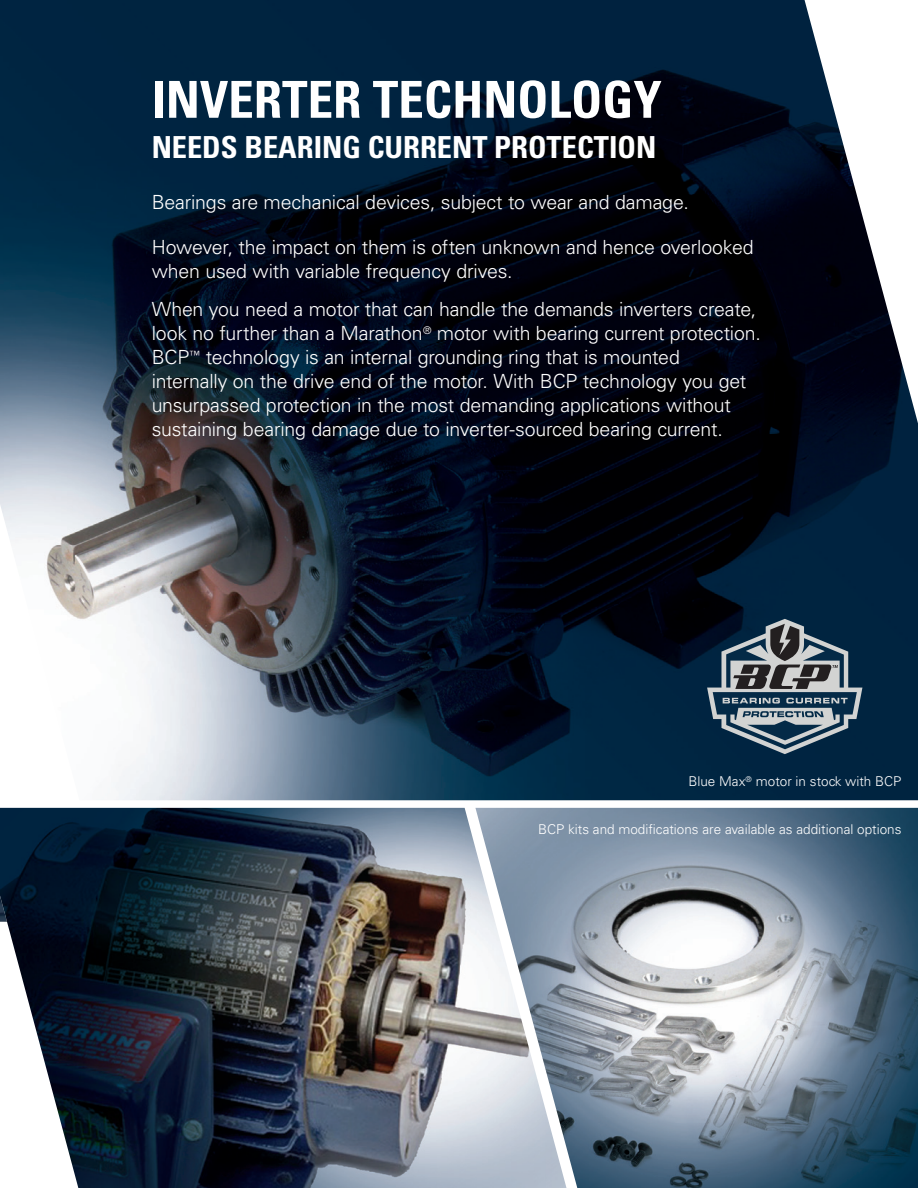
<style>
.page{position:relative;width:918px;height:1188px;background:#fff}
.page>*{position:absolute;margin:0;border:0;box-sizing:border-box;transform-origin:0 0}
.t1{font:700 condensed 51px "Univers LT Std";color:#fff}
.t2{font:700 condensed 30.3px "Univers LT Std";color:#fff}
.subhead{font:300 19.5px/24px "Univers LT Std";letter-spacing:-.01em;color:#fff}
.subhead-2{font:300 13.5px "Univers LT Std";color:#fff}
</style>
<div class="page">
<img style="left:567px;top:808px;width:351px;height:380px">
<img style="left:0;top:0;width:918px;height:800px">
<svg style="left:707px;top:619px;width:155px;height:135px;background:#4b5e6e"></svg>
<img style="left:0;top:808px;width:567px;height:380px">
<p class="t1" style="left:152px;top:68px;width:512px">INVERTER TECHNOLOGY</p>
<p class="t2" style="left:152px;top:129px;width:506px">NEEDS BEARING CURRENT PROTECTION</p>
<p class="subhead" style="left:152px;top:190px;width:539px">Bearings are mechanical devices, subject to wear and damage.</p>
<p class="subhead" style="left:152px;top:235px;width:603px">However, the impact on them is often unknown and hence overlooked when used with variable frequency drives.</p>
<p class="subhead" style="left:152px;top:297px;width:611px">When you need a motor that can handle the demands inverters create, look no further than a Marathon<sup>®</sup> motor with bearing current protection.<br>BCP<sup>™</sup> technology is an internal grounding ring that is mounted<br>internally on the drive end of the motor. With BCP technology you get unsurpassed protection in the most demanding applications without sustaining bearing damage due to inverter-sourced bearing current.</p>
<p class="subhead-2" style="left:688px;top:773px;width:215px">Blue Max<sup>®</sup> motor in stock with BCP</p>
<p class="subhead-2" style="left:538px;top:821px;width:365px">BCP kits and modifications are available as additional options</p>
</div>
